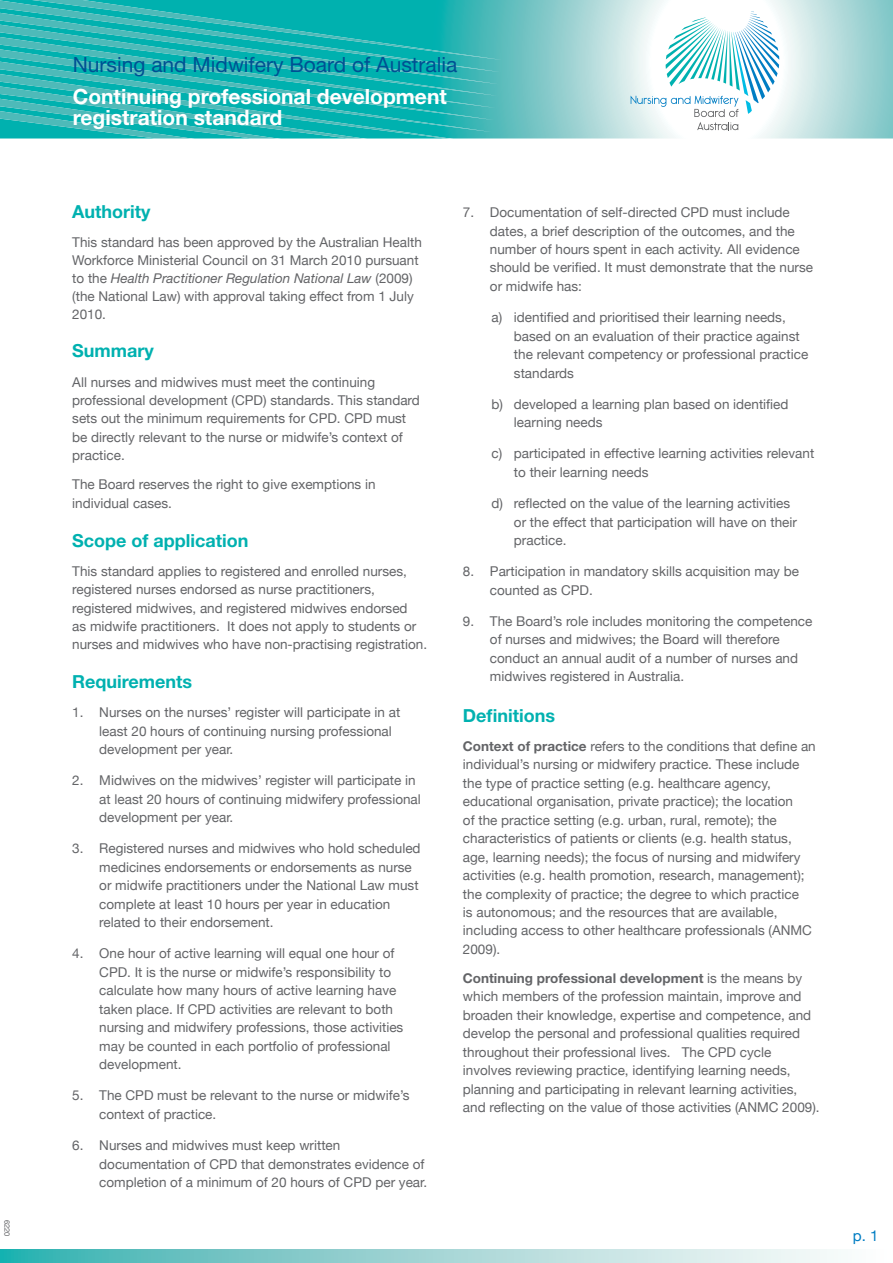
<style>
.page{position:relative;width:893px;height:1263px;background:#fff}
.page>*{position:absolute;margin:0;border:0;box-sizing:border-box;transform-origin:0 0}
.t1{font:700 21px/21px "Helvetica Neue";color:#fff}
.t2{font:21px "Helvetica Neue";color:#005093}
.t3{font:700 18px "Helvetica Neue";color:#00b1b0}
.t4{font:15px "Helvetica Neue";color:#007dc3}
.t5{font:13.5px/18.5px "Helvetica Neue";color:#636467}
.t6{font:7.5px "Helvetica Neue";color:#636467}
.s1{font-style:italic}
.s2{font-weight:700}
</style>
<div class="page">
<svg style="left:502px;top:0;width:391px;height:138px;background:#aedada"></svg>
<svg style="left:0;top:0;width:502px;height:139px;background:#22b6b4"></svg>
<svg style="left:0;top:1249px;width:834px;height:14px;background:#9ad4d4"></svg>
<svg style="left:631px;top:12px;width:148px;height:118px"></svg>
<p class="t6" style="left:12px;top:1220px;width:18px;rotate:90deg">6220</p>
<h1 class="t2" style="left:73px;top:52px;width:386px">Nursing and Midwifery Board of Australia</h1>
<h1 class="t1" style="left:73px;top:85px;width:376px">Continuing professional development registration standard</h1>
<h2 class="t3" style="left:72px;top:201px;width:80px">Authority</h2>
<p class="t5" style="left:72px;top:233px;width:351px;line-height:18px">This standard has been approved by the Australian Health Workforce Ministerial Council on 31 March 2010 pursuant to the <span class="s1">Health Practitioner Regulation National Law</span> (2009) (the National Law) with approval taking effect from 1 July 2010.</p>
<h2 class="t3" style="left:72px;top:340px;width:83px">Summary</h2>
<p class="t5" style="left:72px;top:372px;width:349px">All nurses and midwives must meet the continuing professional development (CPD) standards. This standard sets out the minimum requirements for CPD. CPD must be directly relevant to the nurse or midwife’s context of practice.</p>
<p class="t5" style="left:72px;top:475px;width:305px">The Board reserves the right to give exemptions in individual cases.</p>
<h2 class="t3" style="left:72px;top:529px;width:178px">Scope of application</h2>
<p class="t5" style="left:72px;top:561px;width:356px">This standard applies to registered and enrolled nurses, registered nurses endorsed as nurse practitioners, registered midwives, and registered midwives endorsed<br>as midwife practitioners. It does not apply to students or nurses and midwives who have non-practising registration.</p>
<h2 class="t3" style="left:72px;top:670px;width:121px">Requirements</h2>
<p class="t5" style="left:99px;top:703px;width:303px;text-indent:-27px">1. Nurses on the nurses’ register will participate in at least 20 hours of continuing nursing professional development per year.</p>
<p class="t5" style="left:99px;top:771px;width:323px;text-indent:-27px">2. Midwives on the midwives’ register will participate in at least 20 hours of continuing midwifery professional development per year.</p>
<p class="t5" style="left:99px;top:839px;width:323px;text-indent:-27px">3. Registered nurses and midwives who hold scheduled medicines endorsements or endorsements as nurse or midwife practitioners under the National Law must complete at least 10 hours per year in education related to their endorsement.</p>
<p class="t5" style="left:99px;top:944px;width:306px;text-indent:-27px">4. One hour of active learning will equal one hour of CPD. It is the nurse or midwife’s responsibility to calculate how many hours of active learning have taken place. If CPD activities are relevant to both nursing and midwifery professions, those activities may be counted in each portfolio of professional development.</p>
<p class="t5" style="left:99px;top:1086px;width:312px;text-indent:-27px">5. The CPD must be relevant to the nurse or midwife’s context of practice.</p>
<p class="t5" style="left:99px;top:1136px;width:329px;text-indent:-27px">6. Nurses and midwives must keep written documentation of CPD that demonstrates evidence of completion of a minimum of 20 hours of CPD per year.</p>
<p class="t5" style="left:490px;top:203px;width:325px;text-indent:-27px">7. Documentation of self-directed CPD must include dates, a brief description of the outcomes, and the number of hours spent in each activity. All evidence should be verified. It must demonstrate that the nurse or midwife has:</p>
<p class="t5" style="left:514px;top:308px;width:296px;text-indent:-23px">a) identified and prioritised their learning needs, based on an evaluation of their practice against the relevant competency or professional practice standards</p>
<p class="t5" style="left:514px;top:394px;width:276px;text-indent:-23px">b) developed a learning plan based on identified learning needs</p>
<p class="t5" style="left:514px;top:444px;width:302px;text-indent:-23px">c) participated in effective learning activities relevant to their learning needs</p>
<p class="t5" style="left:514px;top:494px;width:285px;text-indent:-23px">d) reflected on the value of the learning activities or the effect that participation will have on their practice.</p>
<p class="t5" style="left:490px;top:562px;width:311px;text-indent:-27px">8. Participation in mandatory skills acquisition may be counted as CPD.</p>
<p class="t5" style="left:490px;top:612px;width:324px;text-indent:-27px">9. The Board’s role includes monitoring the competence of nurses and midwives; the Board will therefore conduct an annual audit of a number of nurses and midwives registered in Australia.</p>
<h2 class="t3" style="left:463px;top:704px;width:94px">Definitions</h2>
<p class="t5" style="left:463px;top:737px;width:354px"><span class="s2">Context of practice</span> refers to the conditions that define an individual’s nursing or midwifery practice. These include the type of practice setting (e.g. healthcare agency, educational organisation, private practice); the location<br>of the practice setting (e.g. urban, rural, remote); the characteristics of patients or clients (e.g. health status, age, learning needs); the focus of nursing and midwifery activities (e.g. health promotion, research, management); the complexity of practice; the degree to which practice<br>is autonomous; and the resources that are available, including access to other healthcare professionals (ANMC 2009).</p>
<p class="t5" style="left:463px;top:969px;width:358px"><span class="s2">Continuing professional development</span> is the means by which members of the profession maintain, improve and broaden their knowledge, expertise and competence, and develop the personal and professional qualities required throughout their professional lives. The CPD cycle involves reviewing practice, identifying learning needs, planning and participating in relevant learning activities, and reflecting on the value of those activities (ANMC 2009).</p>
<p class="t4" style="left:853px;top:1227px;width:27px">p. 1</p>
</div>
